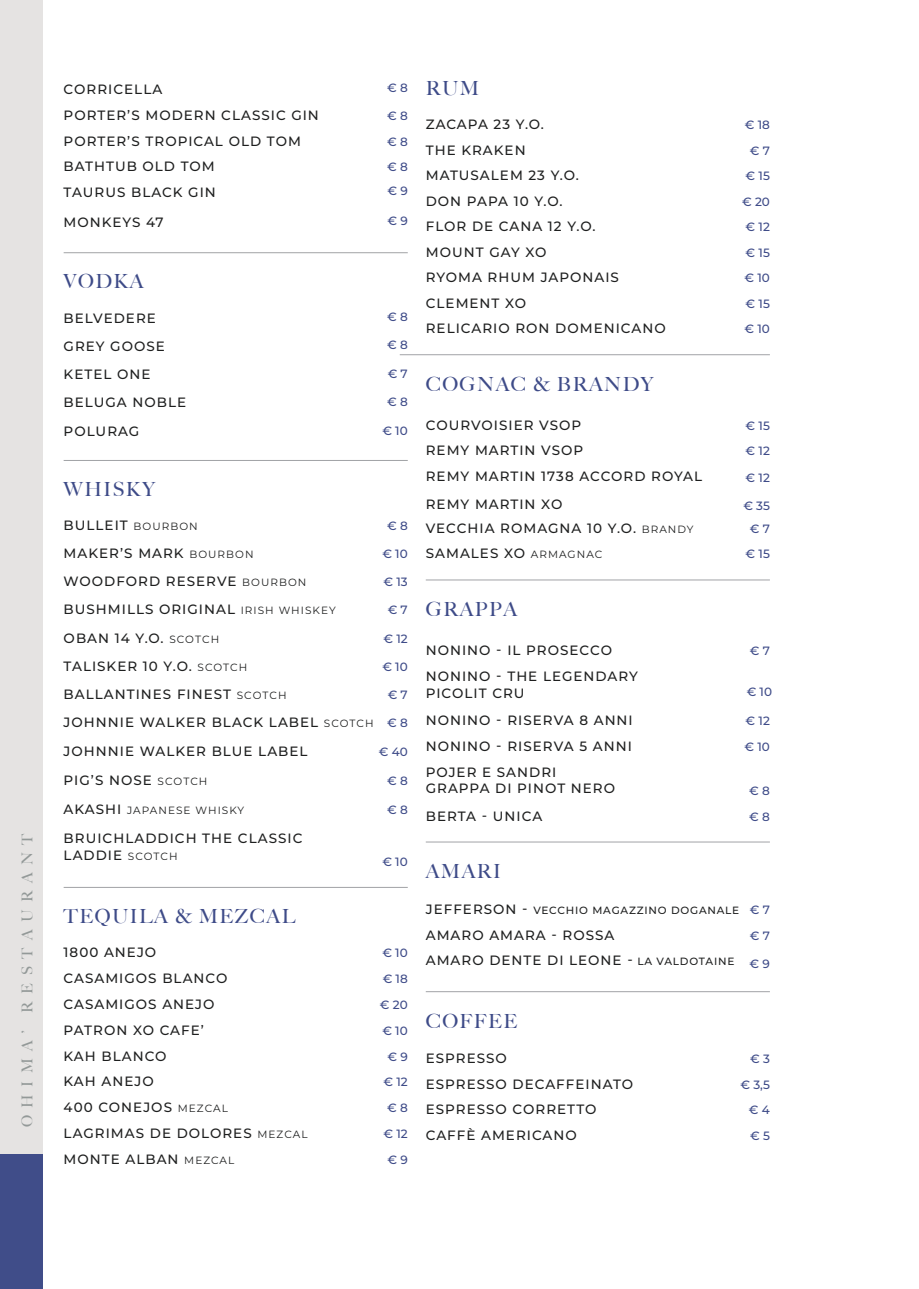
<style>
.page{position:relative;width:919px;height:1289px;background:#fff}
.page>*{position:absolute;margin:0;border:0;box-sizing:border-box;transform-origin:0 0}
.t1{font:500 19.5px "Big Caslon";letter-spacing:.075em;color:#3e4b88}
.t2{font:500 15px "Big Caslon";letter-spacing:.5em;color:#939998}
.t3{font:500 13.5px/16.5px "Montserrat";letter-spacing:.075em;color:#1e1f1f}
.t4{font:500 12px "Montserrat";color:#3e4b88}
.t5{font:500 10.5px "Montserrat";letter-spacing:.075em;color:#1e1f1f}
.t6{font:10.5px "Montserrat";letter-spacing:.1em;color:#1e1f1f}
.s1{font-weight:400;font-size:10.5px}
.s2{font-size:12px;color:#3e4b88}
.s3{font-weight:500;font-size:13.5px}
.s4{font-size:13.5px}
.s5{font-size:10.5px}
</style>
<div class="page">
<div style="left:0;top:0;width:42px;height:1154px;background:#e5e3e2"></div>
<div style="left:0;top:1154px;width:42px;height:134px;background:#404d89"></div>
<hr style="left:64px;top:252px;width:344px;height:1px;background:#a1a3a6">
<hr style="left:64px;top:460px;width:344px;height:1px;background:#a1a3a6">
<hr style="left:64px;top:887px;width:344px;height:1px;background:#a1a3a6">
<hr style="left:400px;top:354px;width:369px;height:1px;background:#a1a3a6">
<hr style="left:426px;top:579px;width:343px;height:1px;background:#a1a3a6">
<hr style="left:426px;top:841px;width:343px;height:1px;background:#a1a3a6">
<hr style="left:426px;top:991px;width:343px;height:1px;background:#a1a3a6">
<p class="t2" style="left:15px;top:1127px;width:295px;rotate:-90deg">OHIMA’ RESTAURANT</p>
<p class="t3" style="left:64px;top:80px;width:100px">CORRICELLA</p>
<p class="t4" style="left:387px;top:80px;width:22px">€ 8</p>
<p class="t3" style="left:64px;top:106px;width:257px">PORTER’S MODERN CLASSIC GIN</p>
<p class="t4" style="left:387px;top:107px;width:22px">€ 8</p>
<p class="t3" style="left:64px;top:132px;width:239px">PORTER’S TROPICAL OLD TOM</p>
<p class="t4" style="left:387px;top:133px;width:22px">€ 8</p>
<p class="t3" style="left:64px;top:158px;width:153px">BATHTUB OLD TOM</p>
<p class="t4" style="left:387px;top:159px;width:22px">€ 8</p>
<p class="t3" style="left:64px;top:184px;width:154px">TAURUS BLACK GIN</p>
<p class="t3" style="left:64px;top:213px;width:101px">MONKEYS 47</p>
<p class="t4" style="left:387px;top:182px;width:22px">€ 9</p>
<p class="t4" style="left:387px;top:212px;width:22px">€ 9</p>
<h1 class="t1" style="left:64px;top:265px;width:81px">VODKA</h1>
<p class="t3" style="left:64px;top:309px;width:94px">BELVEDERE</p>
<p class="t4" style="left:387px;top:308px;width:22px">€ 8</p>
<p class="t3" style="left:64px;top:337px;width:103px">GREY GOOSE</p>
<p class="t4" style="left:387px;top:337px;width:22px">€ 8</p>
<p class="t3" style="left:64px;top:365px;width:88px">KETEL ONE</p>
<p class="t4" style="left:387px;top:365px;width:22px">€ 7</p>
<p class="t3" style="left:64px;top:393px;width:124px">BELUGA NOBLE</p>
<p class="t4" style="left:387px;top:393px;width:22px">€ 8</p>
<p class="t3" style="left:64px;top:422px;width:77px">POLURAG</p>
<p class="t4" style="left:382px;top:422px;width:27px">€ 10</p>
<h1 class="t1" style="left:64px;top:473px;width:93px">WHISKY</h1>
<p class="t3" style="left:64px;top:516px;width:136px">BULLEIT <span class="s1">BOURBON</span></p>
<p class="t4" style="left:387px;top:517px;width:22px">€ 8</p>
<p class="t3" style="left:64px;top:544px;width:191px">MAKER’S MARK <span class="s1">BOURBON</span></p>
<p class="t4" style="left:382px;top:545px;width:27px">€ 10</p>
<p class="t3" style="left:64px;top:572px;width:244px">WOODFORD RESERVE <span class="s1">BOURBON</span></p>
<p class="t4" style="left:383px;top:573px;width:26px">€ 13</p>
<p class="t3" style="left:64px;top:601px;width:273px">BUSHMILLS ORIGINAL <span class="s1">IRISH WHISKEY</span></p>
<p class="t4" style="left:387px;top:602px;width:22px">€ 7</p>
<p class="t3" style="left:64px;top:629px;width:157px">OBAN 14 Y.O. <span class="s1">SCOTCH</span></p>
<p class="t4" style="left:383px;top:630px;width:26px">€ 12</p>
<p class="t3" style="left:64px;top:657px;width:185px">TALISKER 10 Y.O. <span class="s1">SCOTCH</span></p>
<p class="t4" style="left:382px;top:658px;width:27px">€ 10</p>
<p class="t3" style="left:64px;top:685px;width:224px">BALLANTINES FINEST <span class="s1">SCOTCH</span></p>
<p class="t4" style="left:387px;top:686px;width:22px">€ 7</p>
<p class="t3" style="left:64px;top:707px;width:345px;line-height:29.1px">JOHNNIE WALKER BLACK LABEL <span class="s1">SCOTCH</span> <span class="s2">€ 8<br></span>JOHNNIE WALKER BLUE LABEL</p>
<p class="t4" style="left:379px;top:743px;width:30px">€ 40</p>
<p class="t3" style="left:64px;top:771px;width:145px">PIG’S NOSE <span class="s1">SCOTCH</span></p>
<p class="t4" style="left:387px;top:772px;width:22px">€ 8</p>
<p class="t6" style="left:64px;top:803px;width:182px"><span class="s3">AKASHI</span> JAPANESE WHISKY</p>
<p class="t4" style="left:387px;top:801px;width:22px">€ 8</p>
<p class="t3" style="left:64px;top:829px;width:240px">BRUICHLADDICH THE CLASSIC<br>LADDIE <span class="s1">SCOTCH</span></p>
<p class="t4" style="left:382px;top:853px;width:27px">€ 10</p>
<h1 class="t1" style="left:64px;top:899px;width:233px">TEQUILA &amp; MEZCAL</h1>
<p class="t3" style="left:64px;top:943px;width:94px">1800 ANEJO</p>
<p class="t4" style="left:382px;top:944px;width:27px">€ 10</p>
<p class="t3" style="left:64px;top:969px;width:165px">CASAMIGOS BLANCO</p>
<p class="t4" style="left:382px;top:970px;width:27px">€ 18</p>
<p class="t3" style="left:64px;top:995px;width:152px">CASAMIGOS ANEJO</p>
<p class="t4" style="left:380px;top:996px;width:29px">€ 20</p>
<p class="t3" style="left:64px;top:1021px;width:142px">PATRON XO CAFE’</p>
<p class="t4" style="left:382px;top:1022px;width:27px">€ 10</p>
<p class="t3" style="left:64px;top:1046px;width:104px">KAH BLANCO</p>
<p class="t4" style="left:387px;top:1047px;width:22px">€ 9</p>
<p class="t3" style="left:64px;top:1068px;width:166px;line-height:25.8px">KAH ANEJO<br>400 CONEJOS <span class="s1">MEZCAL</span></p>
<p class="t4" style="left:383px;top:1073px;width:26px">€ 12</p>
<p class="t4" style="left:387px;top:1099px;width:22px">€ 8</p>
<p class="t3" style="left:64px;top:1124px;width:245px">LAGRIMAS DE DOLORES <span class="s1">MEZCAL</span></p>
<p class="t4" style="left:383px;top:1125px;width:26px">€ 12</p>
<p class="t3" style="left:64px;top:1150px;width:172px">MONTE ALBAN <span class="s1">MEZCAL</span></p>
<p class="t4" style="left:387px;top:1151px;width:22px">€ 9</p>
<h1 class="t1" style="left:426px;top:72px;width:55px">RUM</h1>
<p class="t3" style="left:426px;top:116px;width:120px">ZACAPA 23 Y.O.</p>
<p class="t4" style="left:744px;top:117px;width:27px">€ 18</p>
<p class="t3" style="left:426px;top:141px;width:101px">THE KRAKEN</p>
<p class="t4" style="left:749px;top:142px;width:22px">€ 7</p>
<p class="t3" style="left:426px;top:167px;width:155px">MATUSALEM 23 Y.O.</p>
<p class="t4" style="left:745px;top:168px;width:26px">€ 15</p>
<p class="t3" style="left:426px;top:192px;width:138px">DON PAPA 10 Y.O.</p>
<p class="t4" style="left:742px;top:193px;width:29px">€ 20</p>
<p class="t3" style="left:426px;top:218px;width:171px">FLOR DE CANA 12 Y.O.</p>
<p class="t4" style="left:745px;top:219px;width:26px">€ 12</p>
<p class="t3" style="left:426px;top:243px;width:122px">MOUNT GAY XO</p>
<p class="t4" style="left:745px;top:244px;width:26px">€ 15</p>
<p class="t3" style="left:426px;top:269px;width:195px">RYOMA RHUM JAPONAIS</p>
<p class="t4" style="left:744px;top:270px;width:27px">€ 10</p>
<p class="t3" style="left:426px;top:294px;width:102px">CLEMENT XO</p>
<p class="t4" style="left:745px;top:295px;width:26px">€ 15</p>
<p class="t3" style="left:426px;top:320px;width:241px">RELICARIO RON DOMENICANO</p>
<p class="t4" style="left:744px;top:321px;width:27px">€ 10</p>
<h1 class="t1" style="left:426px;top:368px;width:229px">COGNAC &amp; BRANDY</h1>
<p class="t3" style="left:426px;top:416px;width:157px">COURVOISIER VSOP</p>
<p class="t4" style="left:745px;top:417px;width:26px">€ 15</p>
<p class="t3" style="left:426px;top:442px;width:159px">REMY MARTIN VSOP</p>
<p class="t4" style="left:745px;top:443px;width:26px">€ 12</p>
<p class="t3" style="left:426px;top:467px;width:278px">REMY MARTIN 1738 ACCORD ROYAL</p>
<p class="t4" style="left:745px;top:469px;width:26px">€ 12</p>
<p class="t3" style="left:426px;top:495px;width:138px">REMY MARTIN XO</p>
<p class="t4" style="left:743px;top:497px;width:28px">€ 35</p>
<p class="t3" style="left:426px;top:519px;width:269px">VECCHIA ROMAGNA 10 Y.O. <span class="s1">BRANDY</span></p>
<p class="t4" style="left:749px;top:520px;width:22px">€ 7</p>
<p class="t3" style="left:426px;top:544px;width:178px">SAMALES XO <span class="s1">ARMAGNAC</span></p>
<p class="t4" style="left:745px;top:545px;width:26px">€ 15</p>
<h1 class="t1" style="left:426px;top:593px;width:93px">GRAPPA</h1>
<p class="t3" style="left:426px;top:641px;width:188px">NONINO - IL PROSECCO</p>
<p class="t4" style="left:749px;top:642px;width:22px">€ 7</p>
<p class="t3" style="left:426px;top:668px;width:214px">NONINO - THE LEGENDARY<br>PICOLIT CRU</p>
<p class="t4" style="left:746px;top:683px;width:27px">€ 10</p>
<p class="t3" style="left:426px;top:711px;width:208px">NONINO - RISERVA 8 ANNI</p>
<p class="t4" style="left:745px;top:712px;width:26px">€ 12</p>
<p class="t3" style="left:426px;top:737px;width:207px">NONINO - RISERVA 5 ANNI</p>
<p class="t4" style="left:744px;top:738px;width:27px">€ 10</p>
<p class="t3" style="left:426px;top:763px;width:191px">POJER E SANDRI<br>GRAPPA DI PINOT NERO</p>
<p class="t4" style="left:749px;top:782px;width:22px">€ 8</p>
<p class="t3" style="left:426px;top:807px;width:118px">BERTA - UNICA</p>
<p class="t4" style="left:749px;top:808px;width:22px">€ 8</p>
<h1 class="t1" style="left:426px;top:855px;width:77px">AMARI</h1>
<p class="t5" style="left:426px;top:902px;width:345px"><span class="s4">JEFFERSON -</span> VECCHIO MAGAZZINO DOGANALE <span class="s2">€ 7</span></p>
<p class="t3" style="left:426px;top:926px;width:190px">AMARO AMARA - ROSSA</p>
<p class="t4" style="left:749px;top:927px;width:22px">€ 7</p>
<p class="t3" style="left:426px;top:951px;width:310px">AMARO DENTE DI LEONE - <span class="s5">LA VALDOTAINE</span></p>
<p class="t4" style="left:749px;top:955px;width:22px">€ 9</p>
<h1 class="t1" style="left:426px;top:1004px;width:93px">COFFEE</h1>
<p class="t3" style="left:426px;top:1049px;width:83px">ESPRESSO</p>
<p class="t4" style="left:750px;top:1050px;width:21px">€ 3</p>
<p class="t3" style="left:426px;top:1074px;width:209px">ESPRESSO DECAFFEINATO</p>
<p class="t4" style="left:740px;top:1075px;width:31px">€ 3,5</p>
<p class="t3" style="left:426px;top:1100px;width:172px">ESPRESSO CORRETTO</p>
<p class="t4" style="left:748px;top:1101px;width:22px">€ 4</p>
<p class="t3" style="left:426px;top:1126px;width:152px">CAFFÈ AMERICANO</p>
<p class="t4" style="left:750px;top:1127px;width:21px">€ 5</p>
</div>
